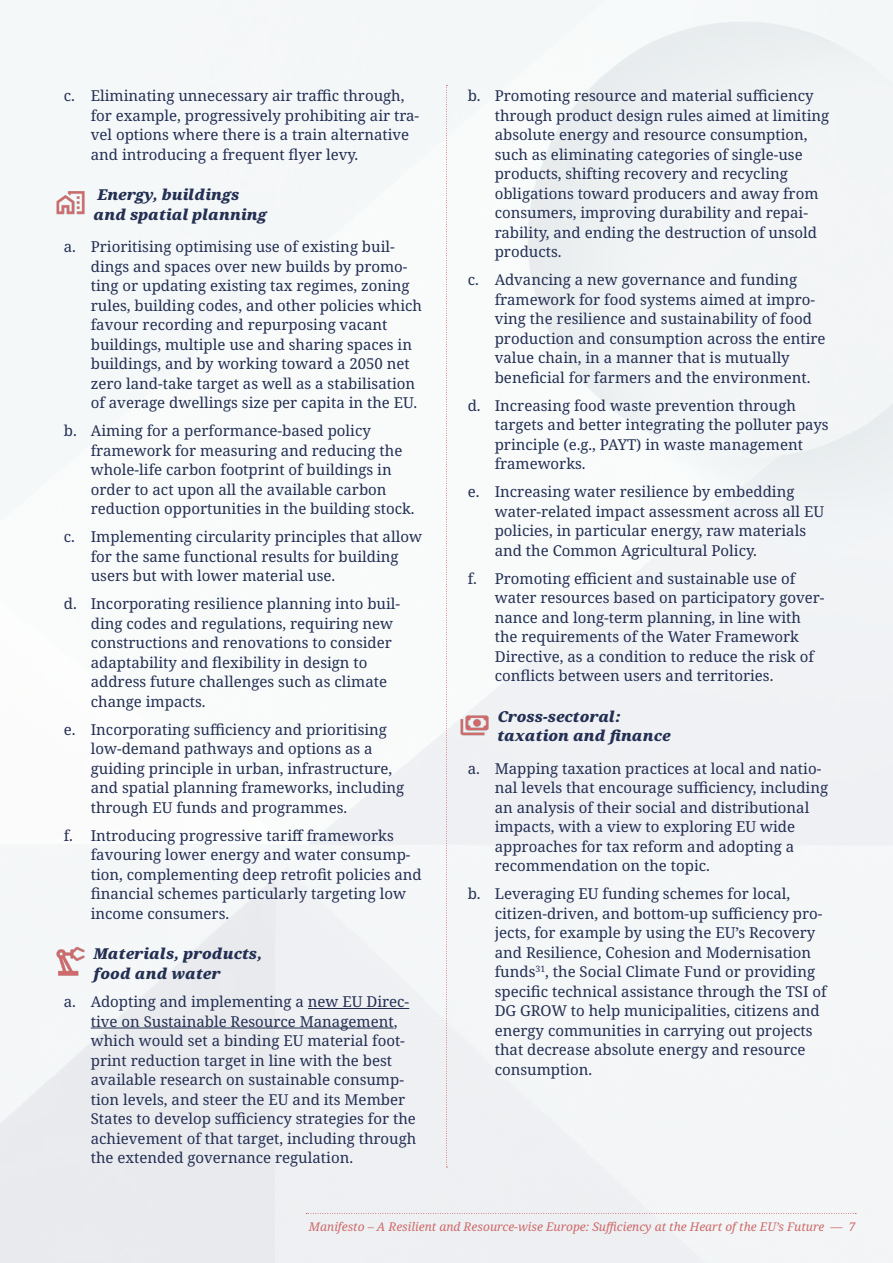
<style>
.page{position:relative;width:893px;height:1263px;background:#fff}
.page>*{position:absolute;margin:0;border:0;box-sizing:border-box;transform-origin:0 0}
.t1{font:15px/19.5px "Noto Serif";color:#232f53}
.t2{font:italic 900 15px/19.5px "Noto Serif";color:#232f53}
.t3{font:italic 12px "Noto Serif";color:#ce696a}
</style>
<div class="page">
<svg style="left:306px;top:1213px;width:550px;height:1px"></svg>
<hr style="left:308px;top:1008px;width:101px;height:1px;background:#232f53">
<hr style="left:91px;top:1027px;width:303px;height:1px;background:#232f53">
<img style="left:55px;top:188px;width:30px;height:29px">
<img style="left:55px;top:947px;width:30px;height:29px">
<img style="left:459px;top:709px;width:30px;height:30px">
<svg style="left:446px;top:85px;width:1px;height:1083px"></svg>
<p class="t1" style="left:91px;top:86px;width:330px;text-indent:-27px">c. Eliminating unnecessary air traffic through, for example, progressively prohibiting air tra&shy;vel options where there is a train alternative and introducing a frequent flyer levy.</p>
<p class="t2" style="left:94px;top:185px;width:175px">Energy, buildings and spatial planning</p>
<p class="t1" style="left:91px;top:237px;width:333px;text-indent:-27px">a. Prioritising optimising use of existing buil&shy;dings and spaces over new builds by promo&shy;ting or updating existing tax regimes, zoning rules, building codes, and other policies which favour recording and repurposing vacant buildings, multiple use and sharing spaces in buildings, and by working toward a 2050 net zero land-take target as well as a stabilisation of average dwellings size per capita in the EU.</p>
<p class="t1" style="left:91px;top:421px;width:325px;text-indent:-27px">b. Aiming for a performance-based policy framework for measuring and reducing the whole-life carbon footprint of buildings in order to act upon all the available carbon reduction opportunities in the building stock.</p>
<p class="t1" style="left:91px;top:527px;width:333px;text-indent:-27px">c. Implementing circularity principles that allow for the same functional results for building users but with lower material use.</p>
<p class="t1" style="left:91px;top:594px;width:311px;text-indent:-27px">d. Incorporating resilience planning into buil&shy;ding codes and regulations, requiring new constructions and renovations to consider adaptability and flexibility in design to address future challenges such as climate change impacts.</p>
<p class="t1" style="left:91px;top:720px;width:315px;text-indent:-27px">e. Incorporating sufficiency and prioritising low-demand pathways and options as a guiding principle in urban, infrastructure, and spatial planning frameworks, including through EU funds and programmes.</p>
<p class="t1" style="left:91px;top:826px;width:332px;text-indent:-27px">f. Introducing progressive tariff frameworks favouring lower energy and water consump&shy;tion, complementing deep retrofit policies and financial schemes particularly targeting low income consumers.</p>
<p class="t2" style="left:94px;top:944px;width:170px">Materials, products, food and water</p>
<p class="t1" style="left:91px;top:992px;width:327px;text-indent:-27px">a. Adopting and implementing a new EU Direc&shy;tive on Sustainable Resource Management, which would set a binding EU material foot&shy;print reduction target in line with the best available research on sustainable consump&shy;tion levels, and steer the EU and its Member States to develop sufficiency strategies for the achievement of that target, including through the extended governance regulation.</p>
<p class="t1" style="left:495px;top:86px;width:336px;text-indent:-27px">b. Promoting resource and material sufficiency through product design rules aimed at limiting absolute energy and resource consumption, such as eliminating categories of single-use products, shifting recovery and recycling obligations toward producers and away from consumers, improving durability and repai&shy;rability, and ending the destruction of unsold products.</p>
<p class="t1" style="left:495px;top:270px;width:332px;text-indent:-27px">c. Advancing a new governance and funding framework for food systems aimed at impro&shy;ving the resilience and sustainability of food production and consumption across the entire value chain, in a manner that is mutually beneficial for farmers and the environment.</p>
<p class="t1" style="left:495px;top:396px;width:335px;text-indent:-27px">d. Increasing food waste prevention through targets and better integrating the polluter pays principle (e.g., PAYT) in waste management frameworks.</p>
<p class="t1" style="left:495px;top:482px;width:331px;text-indent:-27px">e. Increasing water resilience by embedding water-related impact assessment across all EU policies, in particular energy, raw materials and the Common Agricultural Policy.</p>
<p class="t1" style="left:495px;top:569px;width:331px;text-indent:-27px">f. Promoting efficient and sustainable use of water resources based on participatory gover&shy;nance and long-term planning, in line with the requirements of the Water Framework Directive, as a condition to reduce the risk of conflicts between users and territories.</p>
<p class="t2" style="left:497px;top:707px;width:175px">Cross-sectoral: taxation and finance</p>
<p class="t1" style="left:495px;top:759px;width:335px;text-indent:-27px">a. Mapping taxation practices at local and natio&shy;nal levels that encourage sufficiency, including an analysis of their social and distributional impacts, with a view to exploring EU wide approaches for tax reform and adopting a recommendation on the topic.</p>
<p class="t1" style="left:495px;top:884px;width:333px;text-indent:-27px">b. Leveraging EU funding schemes for local, citizen-driven, and bottom-up sufficiency pro&shy;jects, for example by using the EU’s Recovery and Resilience, Cohesion and Modernisation funds<sup>31</sup>, the Social Climate Fund or providing specific technical assistance through the TSI of DG GROW to help municipalities, citizens and energy communities in carrying out projects that decrease absolute energy and resource consumption.</p>
<p class="t3" style="left:309px;top:1218px;width:548px">Manifesto – A Resilient and Resource-wise Europe: Sufficiency at the Heart of the EU’s Future — 7</p>
</div>
